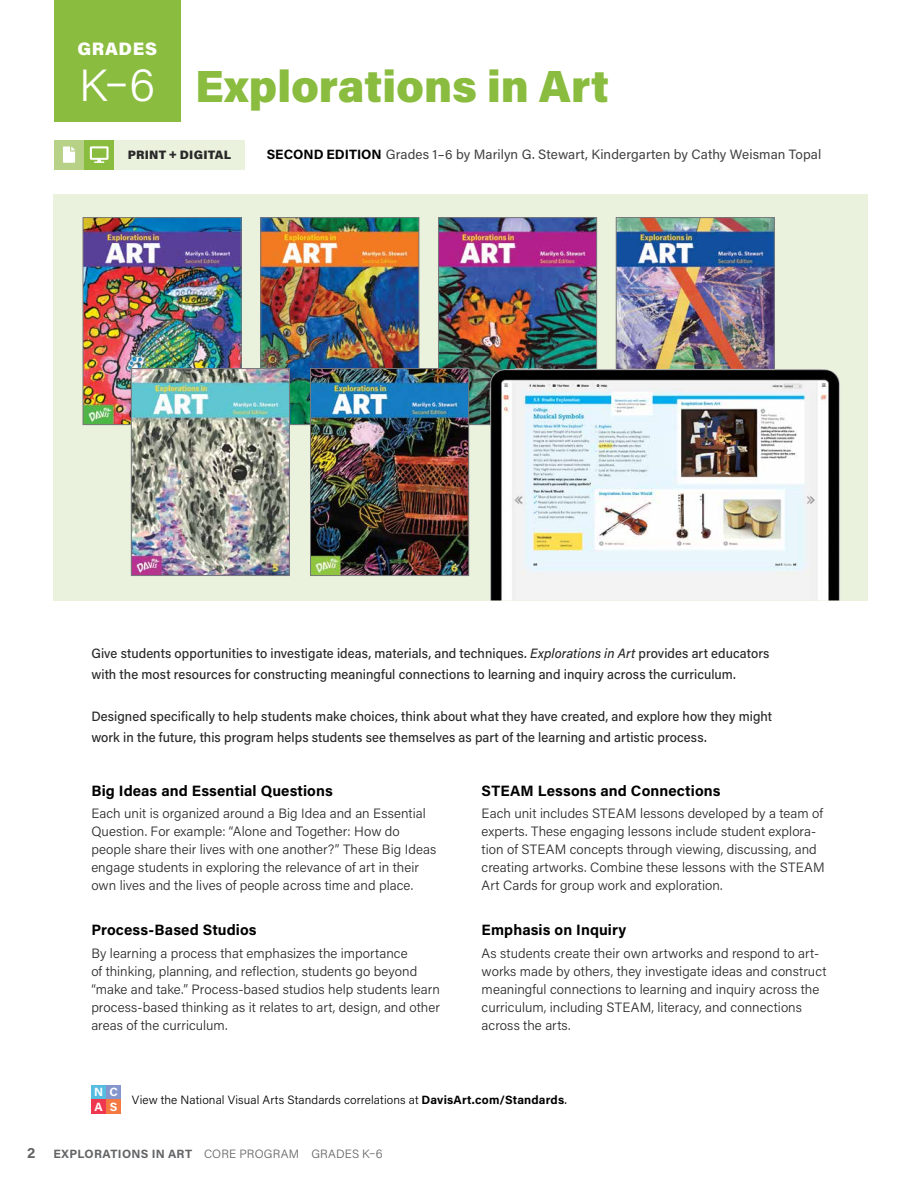
<style>
.page{position:relative;width:918px;height:1188px;background:#fff}
.page>*{position:absolute;margin:0;border:0;box-sizing:border-box;transform-origin:0 0}
.t1{font:900 45px "Acumin Pro";color:#8abc3f}
.t2{font:300 45px "Acumin Pro";color:#fff}
.t3{font:900 18px "Acumin Pro";letter-spacing:.035em;color:#fff}
.t4{font:700 15px "Acumin Pro";letter-spacing:.005em;color:#000}
.t5{font:700 15px "Acumin Pro";color:#636466}
.t6{font:300 13.5px/18px "Acumin Pro";letter-spacing:.005em;color:#292829}
.t7{font:500 13.5px/21px "Acumin Pro";letter-spacing:.005em;color:#292829;scale:.96 1}
.t8{font:13.5px "Acumin Pro";letter-spacing:.005em;color:#414042}
.t9{font:900 12.15px "Acumin Pro";letter-spacing:.02em;color:#292829}
.t10{font:300 12px "Acumin Pro";letter-spacing:.01em;color:#000}
.t11{font:300 12px "Acumin Pro";letter-spacing:.015em;color:#636466}
.t12{font:700 12px/14.5px "Acumin Pro";color:#fff}
.s1{font-weight:700;color:#000}
.s2{font-style:italic}
.s3{font-weight:700}
.s4{font-weight:400}
</style>
<div class="page">
<div style="left:54px;top:140px;width:191px;height:29px;background:#eaf1dc"></div>
<div style="left:54px;top:140px;width:30px;height:30px;background:#b7d187"></div>
<div style="left:84px;top:140px;width:30px;height:30px;background:#8abc3f"></div>
<svg style="left:63px;top:146px;width:12px;height:17px"></svg>
<svg style="left:90px;top:146px;width:19px;height:17px"></svg>
<div style="left:54px;top:0;width:126px;height:122px;background:#8abc3f"></div>
<div style="left:91px;top:1085px;width:15px;height:14px;background:#56bce0"></div>
<div style="left:106px;top:1085px;width:15px;height:14px;background:#8496cc"></div>
<div style="left:91px;top:1099px;width:15px;height:15px;background:#ef3850"></div>
<div style="left:106px;top:1099px;width:15px;height:15px;background:#f47a41"></div>
<div style="left:54px;top:194px;width:814px;height:406px;background:#eaf1dc"></div>
<img style="left:85px;top:219px;width:154px;height:204px">
<div style="left:83px;top:217px;width:158px;height:208px;border:1px solid #77787b"></div>
<img style="left:263px;top:219px;width:154px;height:204px">
<div style="left:261px;top:217px;width:158px;height:208px;border:1px solid #77787b"></div>
<img style="left:440px;top:219px;width:155px;height:204px">
<div style="left:438px;top:217px;width:159px;height:208px;border:1px solid #77787b"></div>
<img style="left:618px;top:219px;width:155px;height:149px">
<div style="left:616px;top:217px;width:159px;height:208px;border:1px solid #77787b"></div>
<img style="left:312px;top:370px;width:155px;height:204px">
<div style="left:310px;top:368px;width:159px;height:208px;border:1px solid #77787b"></div>
<img style="left:133px;top:370px;width:155px;height:204px">
<div style="left:131px;top:368px;width:159px;height:208px;border:1px solid #77787b"></div>
<img style="left:490px;top:368px;width:350px;height:232px">
<h2 class="t3" style="left:77px;top:36px;width:81px">GRADES</h2>
<h1 class="t2" style="left:79px;top:55px;width:78px">K–6</h1>
<h1 class="t1" style="left:195px;top:54px;width:415px">Explorations in Art</h1>
<p class="t9" style="left:128px;top:146px;width:105px">PRINT + DIGITAL</p>
<p class="t8" style="left:267px;top:145px;width:556px"><span class="s1">SECOND EDITION</span> Grades 1–6 by Marilyn G. Stewart, Kindergarten by Cathy Weisman Topal</p>
<p class="t7" style="left:91px;top:642px;width:708px">Give students opportunities to investigate ideas, materials, and techniques. <span class="s2">Explorations in Art</span> provides art educators with the most resources for constructing meaningful connections to learning and inquiry across the curriculum.</p>
<p class="t7" style="left:91px;top:705px;width:711px">Designed specifically to help students make choices, think about what they have created, and explore how they might work in the future, this program helps students see themselves as part of the learning and artistic process.</p>
<p class="t4" style="left:91px;top:780px;width:243px">Big Ideas and Essential Questions</p>
<p class="t6" style="left:91px;top:804px;width:346px">Each unit is organized around a Big Idea and an Essential Question. For example: “Alone and Together: How do people share their lives with one another?” These Big Ideas engage students in exploring the relevance of art in their own lives and the lives of people across time and place.</p>
<p class="t4" style="left:91px;top:920px;width:167px">Process-Based Studios</p>
<p class="t6" style="left:91px;top:944px;width:350px">By learning a process that emphasizes the importance<br>of thinking, planning, and reflection, students go beyond “make and take.” Process-based studios help students learn process-based thinking as it relates to art, design, and other areas of the curriculum.</p>
<p class="t4" style="left:482px;top:780px;width:240px">STEAM Lessons and Connections</p>
<p class="t6" style="left:482px;top:804px;width:345px">Each unit includes STEAM lessons developed by a team of experts. These engaging lessons include student explora&shy;tion of STEAM concepts through viewing, discussing, and creating artworks. Combine these lessons with the STEAM Art Cards for group work and exploration.</p>
<p class="t4" style="left:482px;top:920px;width:146px">Emphasis on Inquiry</p>
<p class="t6" style="left:482px;top:944px;width:346px">As students create their own artworks and respond to art&shy;works made by others, they investigate ideas and construct meaningful connections to learning and inquiry across the curriculum, including STEAM, literacy, and connections across the arts.</p>
<p class="t12" style="left:94px;top:1084px;width:25px">N C<br>A S</p>
<p class="t10" style="left:132px;top:1091px;width:437px">View the National Visual Arts Standards correlations at <span class="s3">DavisArt.com/Standards</span><span class="s4">.</span></p>
<p class="t5" style="left:27px;top:1142px;width:10px">2</p>
<p class="t11" style="left:53px;top:1145px;width:331px"><span class="s3">EXPLORATIONS IN ART</span> CORE PROGRAM GRADES K–6</p>
</div>
